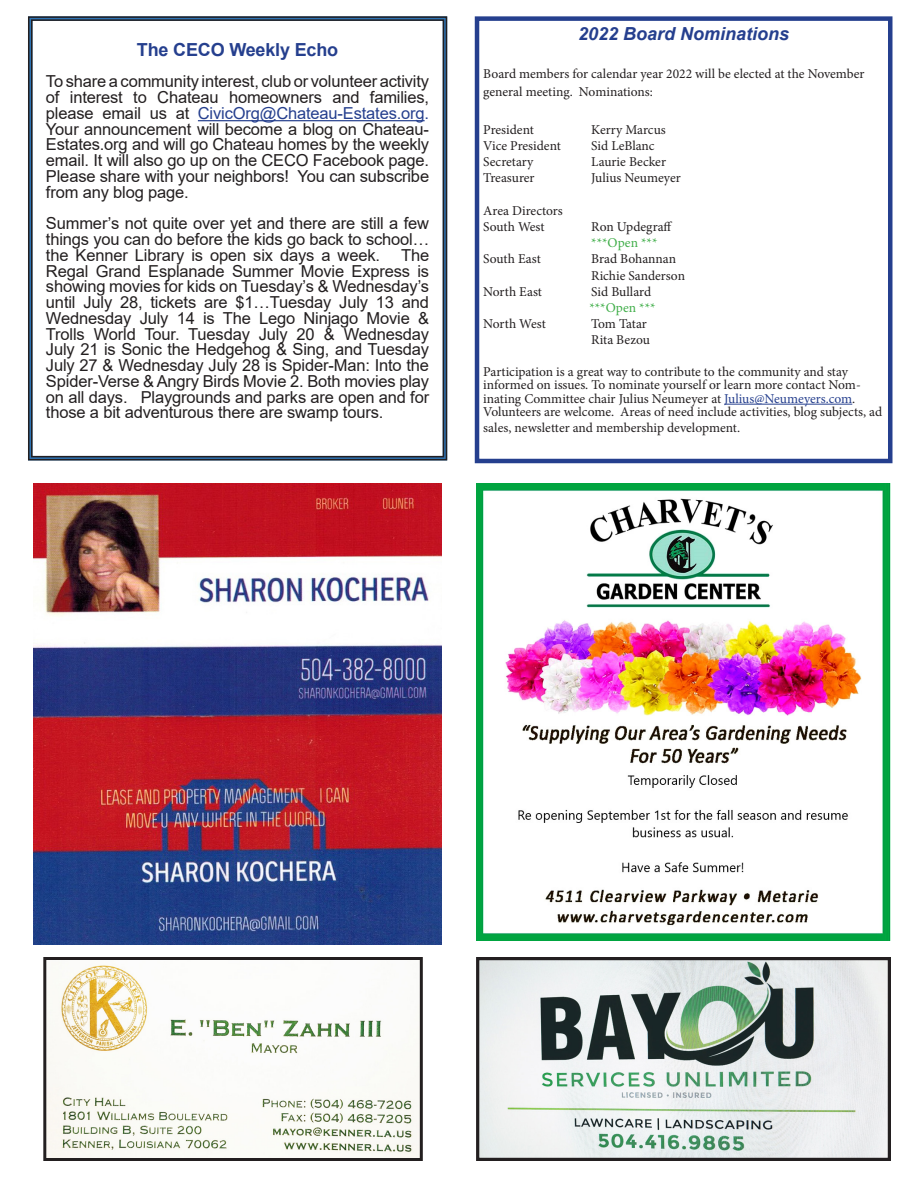
<style>
.page{position:relative;width:918px;height:1188px;background:#fff}
.page>*{position:absolute;margin:0;border:0;box-sizing:border-box;transform-origin:0 0}
.t1{font:italic 700 18px "Arial";color:#253f8e}
.t2{font:700 18px "Arial";letter-spacing:-.01em;color:#253f8e}
.t3{font:16.5px/15.8px "Arial";letter-spacing:-.01em;color:#231f20;text-align:justify}
.t4{font:13.5px/16.2px "Minion Pro";letter-spacing:-.005em;color:#231f20}
.t5{font:13.5px "Minion Pro";letter-spacing:.005em;color:#40ae49}
.s1{color:#253f8e}
</style>
<div class="page">
<img style="left:47px;top:965px;width:372px;height:192px">
<div style="left:43px;top:957px;width:380px;height:204px;border:3px solid #231f20"></div>
<img style="left:480px;top:961px;width:407px;height:196px">
<div style="left:476px;top:957px;width:415px;height:204px;border:3px solid #231f20"></div>
<svg style="left:28px;top:16px;width:420px;height:445px"></svg>
<img style="left:476px;top:484px;width:415px;height:457px">
<div style="left:475px;top:16px;width:417px;height:447px;border:4px solid #253f8e"></div>
<hr style="left:724px;top:404px;width:128px;height:1px;background:#253f8e">
<img style="left:33px;top:484px;width:409px;height:461px">
<p class="t2" style="left:137px;top:37px;width:203px">The CECO Weekly Echo</p>
<p class="t3" style="left:46px;top:74px;width:385px">To share a community interest, club or volunteer activity of interest to Chateau homeowners and families, please email us at <span class="s1">CivicOrg@Chateau-Estates.org.<br></span>Your announcement will become a blog on Chateau-Estates.org and will go Chateau homes by the weekly email. It will also go up on the CECO Facebook page.<br>Please share with your neighbors! You can subscribe from any blog page.</p>
<p class="t3" style="left:46px;top:215px;width:385px">Summer’s not quite over yet and there are still a few things you can do before the kids go back to school… the Kenner Library is open six days a week.</p>
<p class="t3" style="left:46px;top:247px;width:385px;text-indent:355px">The Regal Grand Esplanade Summer Movie Express is showing movies for kids on Tuesday’s &amp; Wednesday’s until July 28, tickets are $1…Tuesday July 13 and Wednesday July 14 is The Lego Ninjago Movie &amp; Trolls World Tour. Tuesday July 20 &amp; Wednesday July 21 is Sonic the Hedgehog &amp; Sing, and Tuesday July 27 &amp; Wednesday July 28 is Spider-Man: Into the Spider-Verse &amp; Angry Birds Movie 2. Both movies play on all days. Playgrounds and parks are open and for those a bit adventurous there are swamp tours.</p>
<p class="t1" style="left:578px;top:22px;width:213px">2022 Board Nominations</p>
<p class="t4" style="left:483px;top:65px;width:383px;line-height:18px">Board members for calendar year 2022 will be elected at the November general meeting. Nominations:</p>
<p class="t4" style="left:483px;top:121px;width:52px">President</p>
<p class="t4" style="left:591px;top:121px;width:76px">Kerry Marcus</p>
<p class="t4" style="left:483px;top:138px;width:79px">Vice President</p>
<p class="t4" style="left:591px;top:138px;width:65px">Sid LeBlanc</p>
<p class="t4" style="left:483px;top:154px;width:52px">Secretary</p>
<p class="t4" style="left:591px;top:154px;width:76px">Laurie Becker</p>
<p class="t4" style="left:483px;top:170px;width:53px">Treasurer</p>
<p class="t4" style="left:591px;top:170px;width:91px">Julius Neumeyer</p>
<p class="t4" style="left:483px;top:202px;width:81px">Area Directors<br>South West</p>
<p class="t4" style="left:591px;top:219px;width:83px">Ron Updegraff</p>
<p class="t5" style="left:591px;top:234px;width:68px">***Open ***</p>
<p class="t4" style="left:483px;top:251px;width:59px">South East</p>
<p class="t4" style="left:591px;top:251px;width:95px">Brad Bohannan<br>Richie Sanderson</p>
<p class="t4" style="left:483px;top:283px;width:60px">North East</p>
<p class="t4" style="left:591px;top:283px;width:61px">Sid Bullard</p>
<p class="t5" style="left:589px;top:299px;width:68px">***Open ***</p>
<p class="t4" style="left:483px;top:316px;width:64px">North West</p>
<p class="t4" style="left:591px;top:316px;width:60px">Tom Tatar<br>Rita Bezou</p>
<p class="t4" style="left:483px;top:365px;width:401px;line-height:13.5px">Participation is a great way to contribute to the community and stay informed on issues. To nominate yourself or learn more contact Nom&shy;inating Committee chair Julius Neumeyer at <span class="s1">Julius@Neumeyers.com</span>.<br>Volunteers are welcome. Areas of need include activities, blog subjects, ad</p>
<p class="t4" style="left:483px;top:420px;width:258px">sales, newsletter and membership development.</p>
</div>
